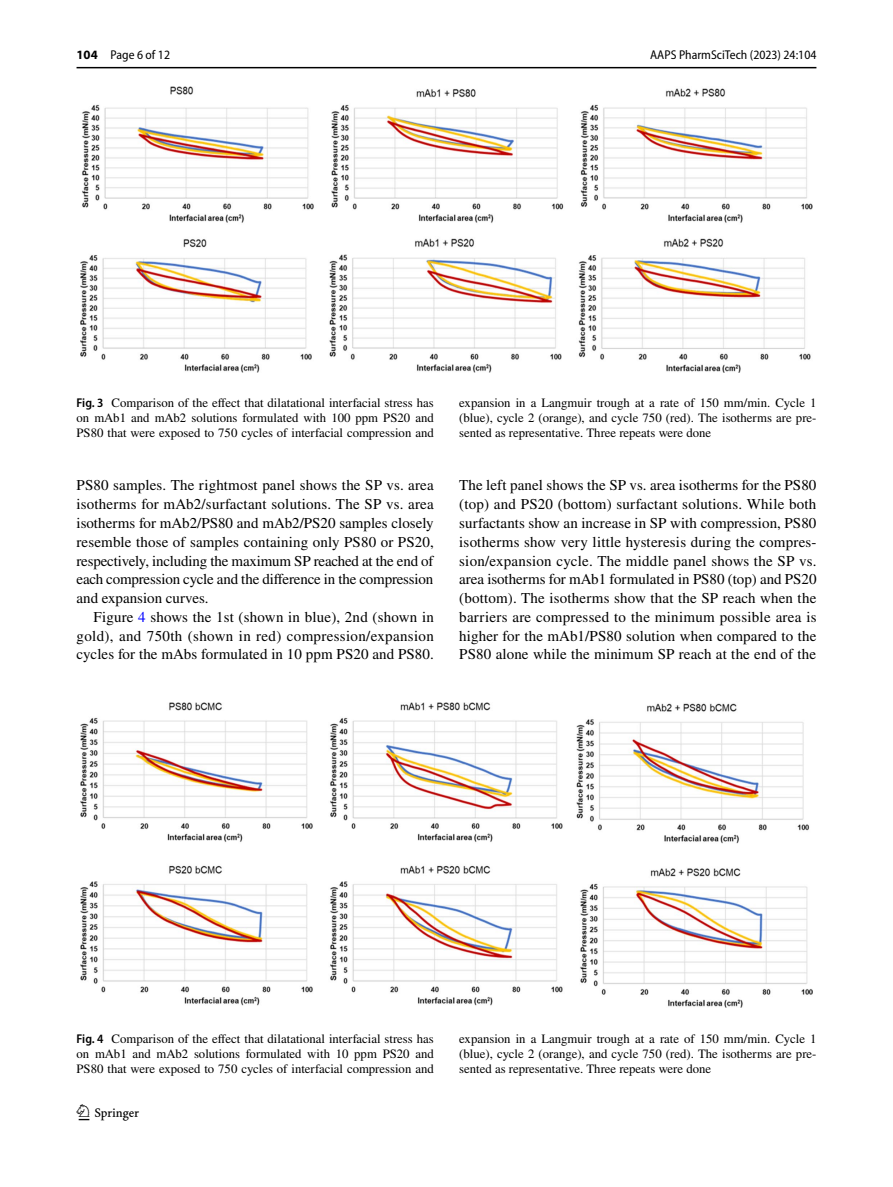
<style>
.page{position:relative;width:893px;height:1187px;background:#fff}
.page>*{position:absolute;margin:0;border:0;box-sizing:border-box;transform-origin:0 0}
.t1{font:22.5px "Springnew Regular 2";color:#000}
.t2{font:15px/18.8px "STIX";letter-spacing:.005em;color:#000;text-align:justify}
.t3{font:12.75px/15px "STIX";color:#000;text-align:justify}
.t4{font:semi-condensed 12.75px "Myriad Pro";color:#000}
.s1{font-weight:700;font-stretch:normal}
.s2{font-family:"Myriad Pro";font-weight:600;font-stretch:semi-condensed}
.s3{color:#00f}
</style>
<div class="page">
<hr style="left:77px;top:67px;width:739px;height:1px;background:#000">
<img style="left:81px;top:87px;width:731px;height:285px">
<img style="left:81px;top:702px;width:731px;height:305px">
<p class="t4" style="left:77px;top:48px;width:95px"><span class="s1">104</span> Page 6 of 12</p>
<p class="t4" style="left:650px;top:48px;width:168px">AAPS PharmSciTech (2023) 24:104</p>
<p class="t3" style="left:77px;top:396px;width:359px"><span class="s2">Fig. 3</span> Comparison of the effect that dilatational interfacial stress has on mAb1 and mAb2 solutions formulated with 100 ppm PS20 and PS80 that were exposed to 750 cycles of interfacial compression and</p>
<p class="t3" style="left:459px;top:396px;width:359px">expansion in a Langmuir trough at a rate of 150 mm/min. Cycle 1 (blue), cycle 2 (orange), and cycle 750 (red). The isotherms are pre&shy;sented as representative. Three repeats were done</p>
<p class="t2" style="left:77px;top:477px;width:359px">PS80 samples. The rightmost panel shows the SP vs. area isotherms for mAb2/surfactant solutions. The SP vs. area isotherms for mAb2/PS80 and mAb2/PS20 samples closely resemble those of samples containing only PS80 or PS20, respectively, including the maximum SP reached at the end of each compression cycle and the difference in the compression and expansion curves.</p>
<p class="t2" style="left:77px;top:608px;width:359px;text-indent:17px">Figure <span class="s3">4</span> shows the 1st (shown in blue), 2nd (shown in gold), and 750th (shown in red) compression/expansion cycles for the mAbs formulated in 10 ppm PS20 and PS80.</p>
<p class="t2" style="left:459px;top:477px;width:359px">The left panel shows the SP vs. area isotherms for the PS80 (top) and PS20 (bottom) surfactant solutions. While both surfactants show an increase in SP with compression, PS80 isotherms show very little hysteresis during the compres&shy;sion/expansion cycle. The middle panel shows the SP vs. area isotherms for mAb1 formulated in PS80 (top) and PS20 (bottom). The isotherms show that the SP reach when the barriers are compressed to the minimum possible area is higher for the mAb1/PS80 solution when compared to the PS80 alone while the minimum SP reach at the end of the</p>
<p class="t3" style="left:77px;top:1031px;width:359px"><span class="s2">Fig. 4</span> Comparison of the effect that dilatational interfacial stress has on mAb1 and mAb2 solutions formulated with 10 ppm PS20 and PS80 that were exposed to 750 cycles of interfacial compression and</p>
<p class="t3" style="left:459px;top:1031px;width:359px">expansion in a Langmuir trough at a rate of 150 mm/min. Cycle 1 (blue), cycle 2 (orange), and cycle 750 (red). The isotherms are pre&shy;sented as representative. Three repeats were done</p>
<h1 class="t1" style="left:79px;top:1104px;width:62px">1 3</h1>
</div>
